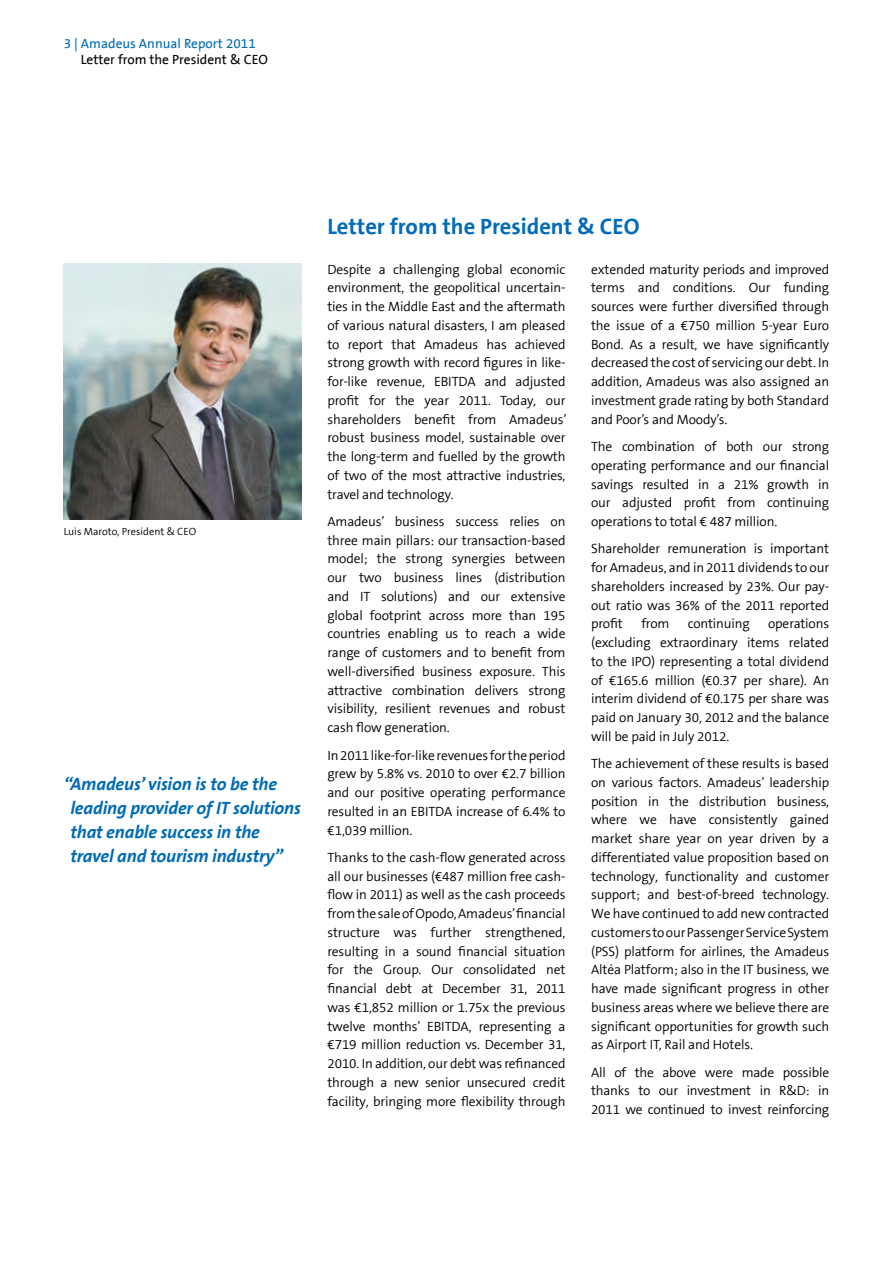
<style>
.page{position:relative;width:893px;height:1263px;background:#fff}
.page>*{position:absolute;margin:0;border:0;box-sizing:border-box;transform-origin:0 0}
.t1{font:700 22.5px "The Sans B7";color:#006bb6}
.t2{font:italic 700 18px/24px "The Sans B7";letter-spacing:-.01em;color:#006bb6}
.t3{font:300 13.5px/18.8px "The Sans B4";letter-spacing:-.01em;color:#000;text-align:justify}
.t4{font:13.5px "The Sans B5 Plain";color:#000}
.t5{font:13.5px "The Sans B5 Plain";color:#006bb6}
.t6{font:300 10.5px "The Sans B4";color:#000}
</style>
<div class="page">
<img style="left:64px;top:264px;width:238px;height:255px">
<p class="t5" style="left:64px;top:37px;width:194px">3 | Amadeus Annual Report 2011</p>
<p class="t4" style="left:81px;top:53px;width:189px">Letter from the President &amp; CEO</p>
<p class="t6" style="left:64px;top:526px;width:134px">Luis Maroto, President &amp; CEO</p>
<h2 class="t2" style="left:70px;top:773px;width:232px;text-indent:-7px">“Amadeus’ vision is to be the leading provider of IT solutions that enable success in the travel and tourism industry”</h2>
<h1 class="t1" style="left:327px;top:215px;width:314px">Letter from the President &amp; CEO</h1>
<p class="t3" style="left:327px;top:260px;width:241px">Despite a challenging global economic environment, the geopolitical uncertain&shy;ties in the Middle East and the aftermath of various natural disasters, I am pleased to report that Amadeus has achieved strong growth with record figures in like&shy;for-like revenue, EBITDA and adjusted profit for the year 2011. Today, our shareholders benefit from Amadeus’ robust business model, sustainable over the long-term and fuelled by the growth of two of the most attractive industries, travel and technology.</p>
<p class="t3" style="left:327px;top:512px;width:240px">Amadeus’ business success relies on three main pillars: our transaction-based model; the strong synergies between our two business lines (distribution and IT solutions) and our extensive global footprint across more than 195 countries enabling us to reach a wide range of customers and to benefit from well-diversified business exposure. This attractive combination delivers strong visibility, resilient revenues and robust cash flow generation.</p>
<p class="t3" style="left:327px;top:746px;width:240px">In 2011 like-for-like revenues for the period grew by 5.8% vs. 2010 to over €2.7 billion and our positive operating performance resulted in an EBITDA increase of 6.4% to €1,039 million.</p>
<p class="t3" style="left:327px;top:848px;width:240px">Thanks to the cash-flow generated across all our businesses (€487 million free cash&shy;flow in 2011) as well as the cash proceeds from the sale of Opodo, Amadeus’ financial structure was further strengthened, resulting in a sound financial situation for the Group. Our consolidated net financial debt at December 31, 2011 was €1,852 million or 1.75x the previous twelve months’ EBITDA, representing a €719 million reduction vs. December 31, 2010. In addition, our debt was refinanced through a new senior unsecured credit facility, bringing more flexibility through</p>
<p class="t3" style="left:591px;top:260px;width:240px">extended maturity periods and improved terms and conditions. Our funding sources were further diversified through the issue of a €750 million 5-year Euro Bond. As a result, we have significantly decreased the cost of servicing our debt. In addition, Amadeus was also assigned an investment grade rating by both Standard and Poor’s and Moody’s.</p>
<p class="t3" style="left:591px;top:438px;width:240px">The combination of both our strong operating performance and our financial savings resulted in a 21% growth in our adjusted profit from continuing operations to total € 487 million.</p>
<p class="t3" style="left:591px;top:540px;width:240px">Shareholder remuneration is important for Amadeus, and in 2011 dividends to our shareholders increased by 23%. Our pay&shy;out ratio was 36% of the 2011 reported profit</p>
<p class="t3" style="left:641px;top:615px;width:30px">from</p>
<p class="t3" style="left:688px;top:615px;width:64px">continuing</p>
<p class="t3" style="left:591px;top:615px;width:240px;text-indent:177px">operations (excluding extraordinary items related to the IPO) representing a total dividend of €165.6 million (€0.37 per share). An interim dividend of €0.175 per share was paid on January 30, 2012 and the balance will be paid in July 2012.</p>
<p class="t3" style="left:591px;top:755px;width:240px">The achievement of these results is based on various factors. Amadeus’ leadership position in the distribution business, where we have consistently gained market share year on year driven by a differentiated value proposition based on technology, functionality and customer support; and best-of-breed technology.<br>We have continued to add new contracted customers to our Passenger Service System (PSS) platform for airlines, the Amadeus Altéa Platform; also in the IT business, we have made significant progress in other business areas where we believe there are significant opportunities for growth such as Airport IT, Rail and Hotels.</p>
<p class="t3" style="left:591px;top:1063px;width:240px">All of the above were made possible thanks to our investment in R&amp;D: in 2011 we continued to invest reinforcing</p>
</div>
